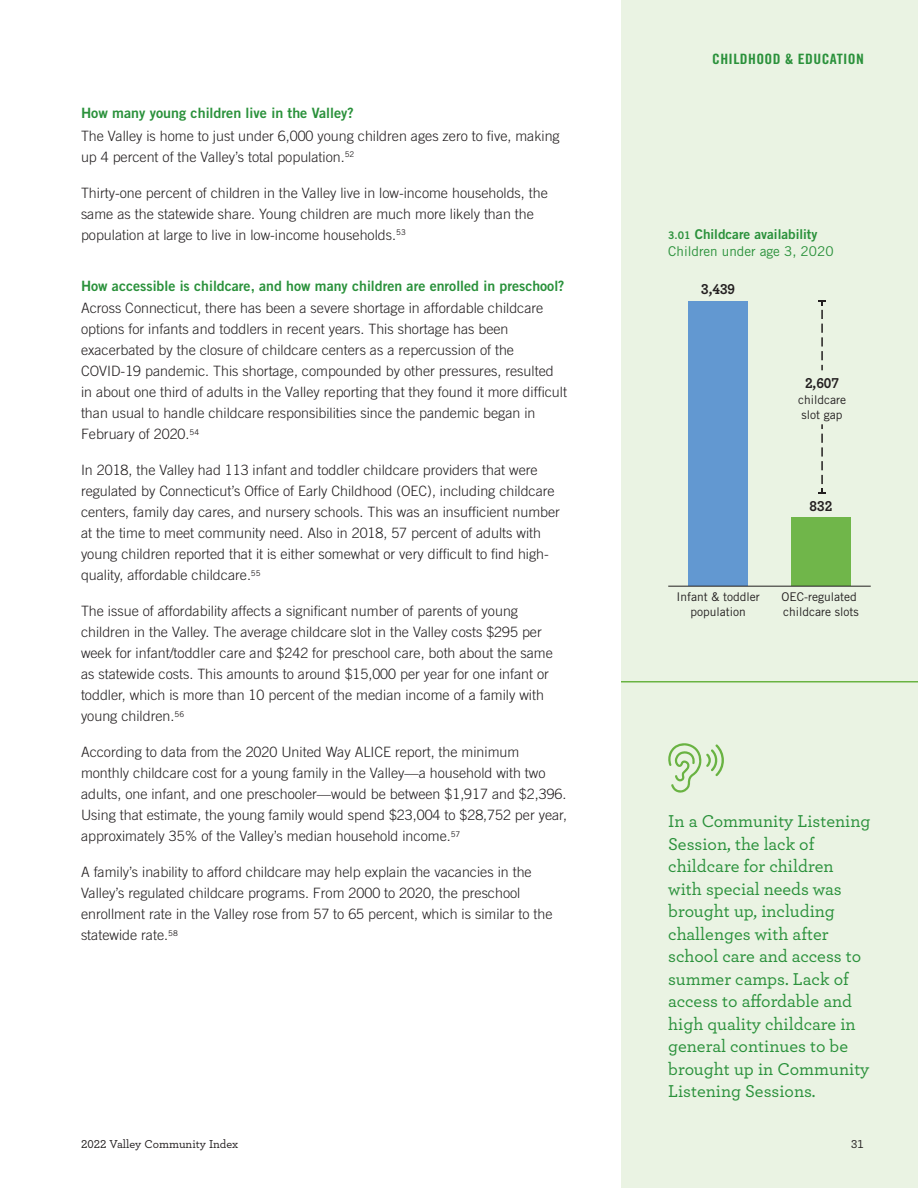
<style>
.page{position:relative;width:918px;height:1188px;background:#fff}
.page>*{position:absolute;margin:0;border:0;box-sizing:border-box;transform-origin:0 0}
.Callout{font:500 18px/22.5px "Archer";color:#2a913b}
.t1{font:700 15px "Archer";color:#231f20;scale:.95 1}
.Body{font:300 14.25px/21px "Trade Gothic LT Std";color:#231f20}
.Subheading{font:14.25px "Trade Gothic LT Std Bd 2";color:#2a913b}
.t2{font:14.25px "Trade Gothic LT Std Bd Cn 20";letter-spacing:.025em;color:#2a913b;scale:1.1 1}
.Chart_Title{font:13.5px/16.5px "Trade Gothic LT Std";color:#2a913b}
.t3{font:12px/14.4px "Trade Gothic LT Std";color:#231f20}
.t4{font:500 12px "Archer";color:#231f20}
.s1{font-family:"Trade Gothic LT Std Bd 2";font-size:10.5px}
.s2{font-family:"Trade Gothic LT Std Bd 2"}
</style>
<div class="page">
<div style="left:621px;top:0;width:297px;height:1188px;background:#eaf3e3"></div>
<svg style="left:818px;top:300px;width:8px;height:70px"></svg>
<svg style="left:818px;top:424px;width:8px;height:70px"></svg>
<div style="left:688px;top:301px;width:60px;height:285px;background:#6298d1"></div>
<div style="left:791px;top:517px;width:60px;height:69px;background:#70b64a"></div>
<hr style="left:668px;top:586px;width:203px;height:1px;background:#231f20">
<svg style="left:668px;top:743px;width:56px;height:50px"></svg>
<hr style="left:621px;top:681px;width:297px;height:1px;background:#69b342">
<p class="Subheading" style="left:81px;top:104px;width:274px">How many young children live in the Valley?</p>
<p class="Body" style="left:81px;top:125px;width:480px">The Valley is home to just under 6,000 young children ages zero to five, making up 4 percent of the Valley’s total population.<sup>52</sup></p>
<p class="Body" style="left:81px;top:182px;width:468px">Thirty-one percent of children in the Valley live in low-income households, the same as the statewide share. Young children are much more likely than the population at large to live in low-income households.<sup>53</sup></p>
<p class="Subheading" style="left:81px;top:277px;width:485px">How accessible is childcare, and how many children are enrolled in preschool?</p>
<p class="Body" style="left:81px;top:298px;width:487px">Across Connecticut, there has been a severe shortage in affordable childcare options for infants and toddlers in recent years. This shortage has been exacerbated by the closure of childcare centers as a repercussion of the COVID-19 pandemic. This shortage, compounded by other pressures, resulted in about one third of adults in the Valley reporting that they found it more difficult than usual to handle childcare responsibilities since the pandemic began in February of 2020.<sup>54</sup></p>
<p class="Body" style="left:81px;top:460px;width:480px">In 2018, the Valley had 113 infant and toddler childcare providers that were regulated by Connecticut’s Office of Early Childhood (OEC), including childcare centers, family day cares, and nursery schools. This was an insufficient number at the time to meet community need. Also in 2018, 57 percent of adults with young children reported that it is either somewhat or very difficult to find high&shy;quality, affordable childcare.<sup>55</sup></p>
<p class="Body" style="left:81px;top:601px;width:473px">The issue of affordability affects a significant number of parents of young children in the Valley. The average childcare slot in the Valley costs $295 per week for infant/toddler care and $242 for preschool care, both about the same as statewide costs. This amounts to around $15,000 per year for one infant or toddler, which is more than 10 percent of the median income of a family with young children.<sup>56</sup></p>
<p class="Body" style="left:81px;top:742px;width:487px">According to data from the 2020 United Way ALICE report, the minimum monthly childcare cost for a young family in the Valley—a household with two adults, one infant, and one preschooler—would be between $1,917 and $2,396.<br>Using that estimate, the young family would spend $23,004 to $28,752 per year, approximately 35% of the Valley’s median household income.<sup>57</sup></p>
<p class="Body" style="left:81px;top:862px;width:473px">A family’s inability to afford childcare may help explain the vacancies in the Valley’s regulated childcare programs. From 2000 to 2020, the preschool enrollment rate in the Valley rose from 57 to 65 percent, which is similar to the statewide rate.<sup>58</sup></p>
<p class="t2" style="left:712px;top:51px;width:140px">CHILDHOOD &amp; EDUCATION</p>
<p class="Chart_Title" style="left:668px;top:226px;width:167px"><span class="s1">3.01</span> <span class="s2">Childcare availability<br></span>Children under age 3, 2020</p>
<p class="t1" style="left:701px;top:277px;width:37px">3,439</p>
<p class="t1" style="left:805px;top:371px;width:37px">2,607</p>
<p class="t3" style="left:798px;top:393px;width:50px">childcare slot gap</p>
<p class="t1" style="left:810px;top:494px;width:25px">832</p>
<p class="t3" style="left:676px;top:590px;width:85px;text-align:center">Infant &amp; toddler population</p>
<p class="t3" style="left:781px;top:590px;width:79px">OEC-regulated childcare slots</p>
<p class="Callout" style="left:668px;top:809px;width:204px">In a Community Listening<br>Session, the lack of childcare for children with special needs was brought up, including challenges with after school care and access to summer camps. Lack of access to affordable and high quality childcare in general continues to be brought up in Community<br>Listening Sessions.</p>
<p class="t4" style="left:81px;top:1135px;width:159px">2022 Valley Community Index</p>
<p class="t4" style="left:851px;top:1135px;width:14px">31</p>
</div>
